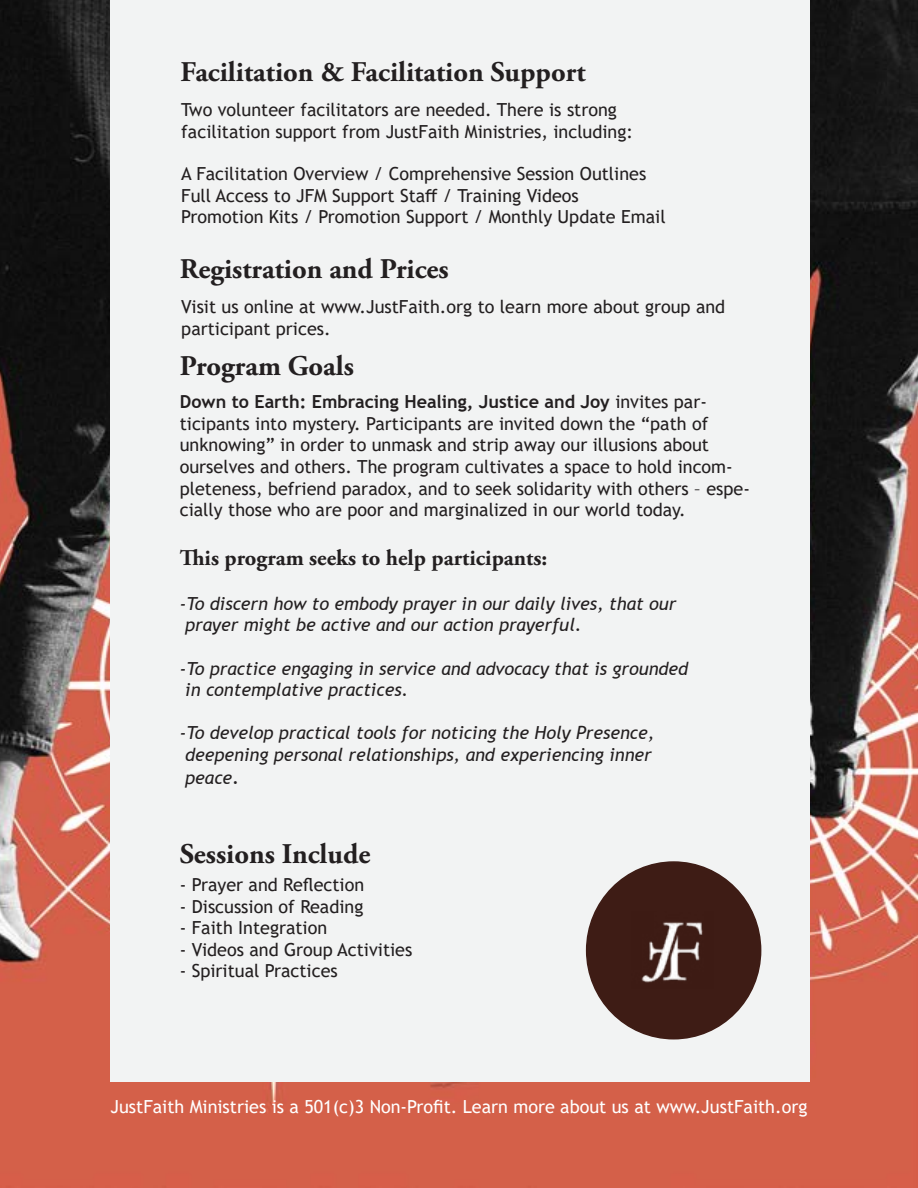
<style>
.page{position:relative;width:918px;height:1188px;background:#fff}
.page>*{position:absolute;margin:0;border:0;box-sizing:border-box;transform-origin:0 0}
.t1{font:700 28.5px "Adobe Garamond Pro";color:#231f20}
.t2{font:700 22.5px "Adobe Garamond Pro";color:#231f20}
.t3{font:18px/21.6px "Trebuchet MS";color:#231f20}
.t4{font:italic 18px/21.6px "Trebuchet MS";color:#231f20}
.t5{font:18px "Trebuchet MS";color:#fff}
.s1{font-weight:700}
.s2{font-size:19.5px}
</style>
<div class="page">
<img style="left:0;top:0;width:918px;height:1188px">
<div style="left:110px;top:0;width:700px;height:1082px;background:#f2f3f3"></div>
<div style="left:587px;top:862px;width:174px;height:177px;background:#3e1c15;border-radius:50%"></div>
<img style="left:641px;top:922px;width:62px;height:61px">
<h1 class="t1" style="left:181px;top:55px;width:407px">Facilitation &amp; Facilitation Support</h1>
<p class="t3" style="left:181px;top:99px;width:453px">Two volunteer facilitators are needed. There is strong facilitation support from JustFaith Ministries, including:</p>
<p class="t3" style="left:181px;top:163px;width:486px">A Facilitation Overview / Comprehensive Session Outlines<br>Full Access to JFM Support Staff / Training Videos<br>Promotion Kits / Promotion Support / Monthly Update Email</p>
<h1 class="t1" style="left:180px;top:252px;width:271px">Registration and Prices</h1>
<p class="t3" style="left:181px;top:296px;width:546px">Visit us online at www.JustFaith.org to learn more about group and participant prices.</p>
<h1 class="t1" style="left:180px;top:350px;width:176px">Program Goals</h1>
<p class="t3" style="left:180px;top:391px;width:572px"><span class="s1">Down to Earth: Embracing Healing, Justice and Joy</span> invites par&shy;ticipants into mystery. Participants are invited down the “path of unknowing” in order to unmask and strip away our illusions about ourselves and others. The program cultivates a space to hold incom&shy;pleteness, befriend paradox, and to seek solidarity with others – espe&shy;cially those who are poor and marginalized in our world today.</p>
<p class="t2" style="left:180px;top:545px;width:369px">This program seeks to help participants:</p>
<p class="t4" style="left:185px;top:593px;width:493px;text-indent:-5px">-To discern how to embody prayer in our daily lives, that our prayer might be active and our action prayerful.</p>
<p class="t4" style="left:185px;top:657px;width:505px;text-indent:-5px">-To practice engaging in service and advocacy that is grounded in contemplative practices.</p>
<p class="t4" style="left:180px;top:722px;width:476px;text-align:center">-To develop practical tools for noticing the Holy Presence, deepening personal relationships, and experiencing inner</p>
<p class="t4" style="left:185px;top:767px;width:56px">peace<span class="s2">.</span></p>
<h1 class="t1" style="left:180px;top:837px;width:192px">Sessions Include</h1>
<p class="t3" style="left:180px;top:874px;width:186px">- Prayer and Reflection</p>
<p class="t3" style="left:180px;top:895px;width:185px">- Discussion of Reading</p>
<p class="t3" style="left:180px;top:917px;width:149px">- Faith Integration</p>
<p class="t3" style="left:180px;top:939px;width:234px">- Videos and Group Activities</p>
<p class="t3" style="left:180px;top:960px;width:159px">- Spiritual Practices</p>
<p class="t5" style="left:111px;top:1095px;width:698px">JustFaith Ministries is a 501(c)3 Non-Profit. Learn more about us at www.JustFaith.org</p>
</div>
